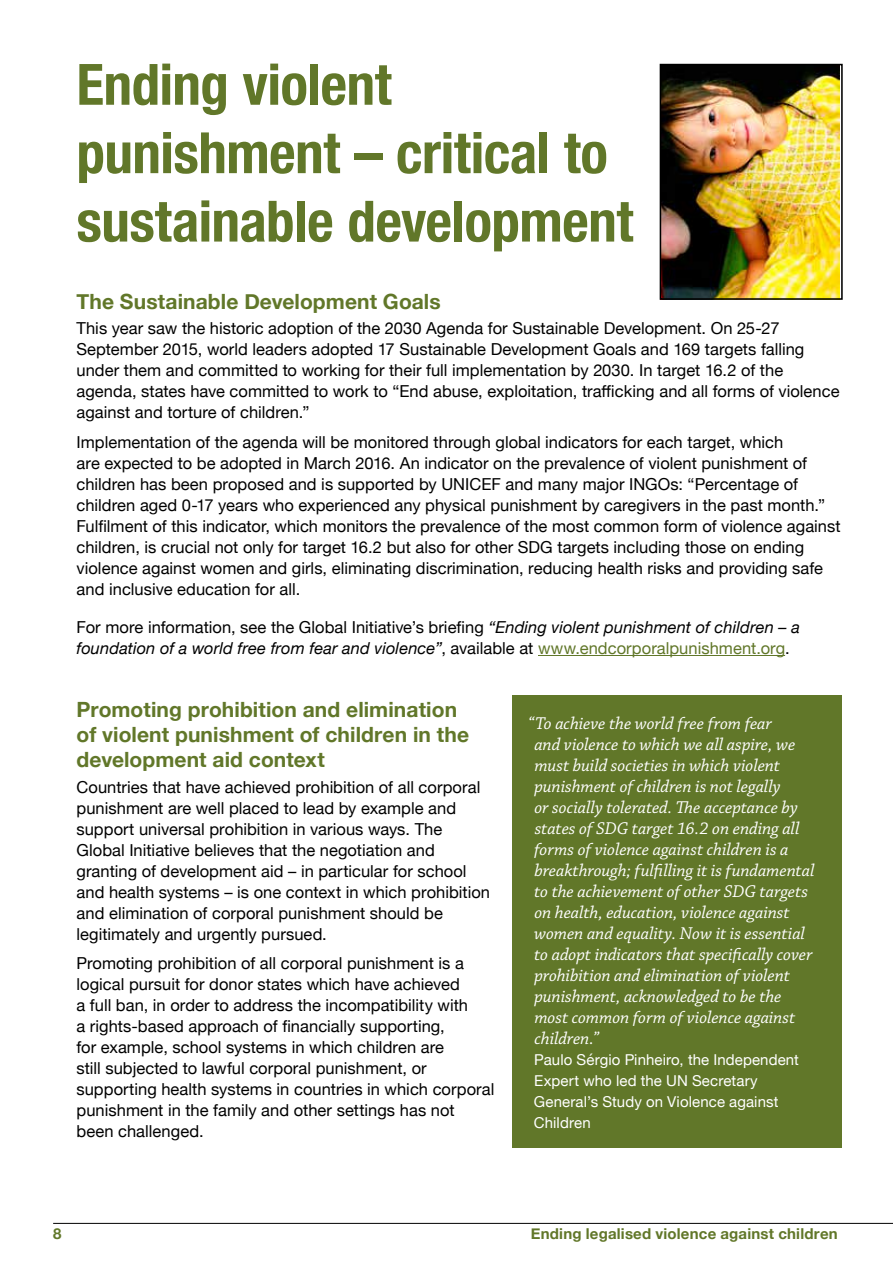
<style>
.page{position:relative;width:893px;height:1263px;background:#fff}
.page>*{position:absolute;margin:0;border:0;box-sizing:border-box;transform-origin:0 0}
.t1{font:700 condensed 57px/68.4px "Helvetica Neue";letter-spacing:-.01em;color:#617729}
.t2{font:700 21px/25.2px "Helvetica Neue";letter-spacing:.005em;color:#617729}
.t3{font:italic 18px/21px "Chaparral Pro";letter-spacing:-.005em;color:#fff}
.t4{font:16.5px/21px "Helvetica Neue";color:#000}
.t5{font:italic 16.5px/21px "Helvetica Neue";letter-spacing:.005em;color:#000}
.t6{font:15px/21px "Helvetica Neue";letter-spacing:.005em;color:#fff}
.t7{font:700 15px "Helvetica Neue";letter-spacing:.015em;color:#617729}
.s1{font-style:normal}
.s2{font-style:normal;color:#617729}
</style>
<div class="page">
<hr style="left:53px;top:1223px;width:840px;height:1px;background:#000">
<hr style="left:538px;top:655px;width:247px;height:1px;background:#617729">
<div style="left:512px;top:695px;width:330px;height:453px;background:#617729"></div>
<img style="left:663px;top:67px;width:177px;height:230px">
<div style="left:660px;top:64px;width:183px;height:236px;border:2px solid #000"></div>
<h1 class="t1" style="left:77px;top:46px;width:558px">Ending violent punishment – critical to sustainable development</h1>
<p class="t2" style="left:77px;top:289px;width:366px">The Sustainable Development Goals</p>
<p class="t4" style="left:77px;top:319px;width:765px">This year saw the historic adoption of the 2030 Agenda for Sustainable Development. On 25-27<br>September 2015, world leaders adopted 17 Sustainable Development Goals and 169 targets falling under them and committed to working for their full implementation by 2030. In target 16.2 of the agenda, states have committed to work to “End abuse, exploitation, trafficking and all forms of violence against and torture of children.”</p>
<p class="t4" style="left:77px;top:432px;width:766px">Implementation of the agenda will be monitored through global indicators for each target, which<br>are expected to be adopted in March 2016. An indicator on the prevalence of violent punishment of children has been proposed and is supported by UNICEF and many major INGOs: “Percentage of children aged 0-17 years who experienced any physical punishment by caregivers in the past month.” Fulfilment of this indicator, which monitors the prevalence of the most common form of violence against children, is crucial not only for target 16.2 but also for other SDG targets including those on ending violence against women and girls, eliminating discrimination, reducing health risks and providing safe and inclusive education for all.</p>
<p class="t5" style="left:77px;top:617px;width:725px"><span class="s1">For more information, see the Global Initiative’s briefing</span> “Ending violent punishment of children – a foundation of a world free from fear and violence”<span class="s1">, available at</span> <span class="s2">www.endcorporalpunishment.org</span><span class="s1">.</span></p>
<p class="t2" style="left:77px;top:697px;width:394px">Promoting prohibition and elimination of violent punishment of children in the development aid context</p>
<p class="t4" style="left:77px;top:777px;width:415px">Countries that have achieved prohibition of all corporal punishment are well placed to lead by example and support universal prohibition in various ways. The Global Initiative believes that the negotiation and granting of development aid – in particular for school and health systems – is one context in which prohibition and elimination of corporal punishment should be legitimately and urgently pursued.</p>
<p class="t4" style="left:77px;top:954px;width:419px">Promoting prohibition of all corporal punishment is a logical pursuit for donor states which have achieved<br>a full ban, in order to address the incompatibility with<br>a rights‑based approach of financially supporting,<br>for example, school systems in which children are<br>still subjected to lawful corporal punishment, or supporting health systems in countries in which corporal punishment in the family and other settings has not been challenged.</p>
<p class="t3" style="left:534px;top:714px;width:282px;text-indent:-6px">“To achieve the world free from fear<br>and violence to which we all aspire, we must build societies in which violent punishment of children is not legally<br>or socially tolerated. The acceptance by states of SDG target 16.2 on ending all forms of violence against children is a breakthrough; fulfilling it is fundamental to the achievement of other SDG targets on health, education, violence against women and equality. Now it is essential to adopt indicators that specifically cover prohibition and elimination of violent punishment, acknowledged to be the most common form of violence against children.”</p>
<p class="t6" style="left:534px;top:1050px;width:267px">Paulo Sérgio Pinheiro, the Independent<br>Expert who led the UN Secretary<br>General’s Study on Violence against<br>Children</p>
<p class="t7" style="left:53px;top:1222px;width:10px">8</p>
<p class="t7" style="left:531px;top:1222px;width:308px">Ending legalised violence against children</p>
</div>
